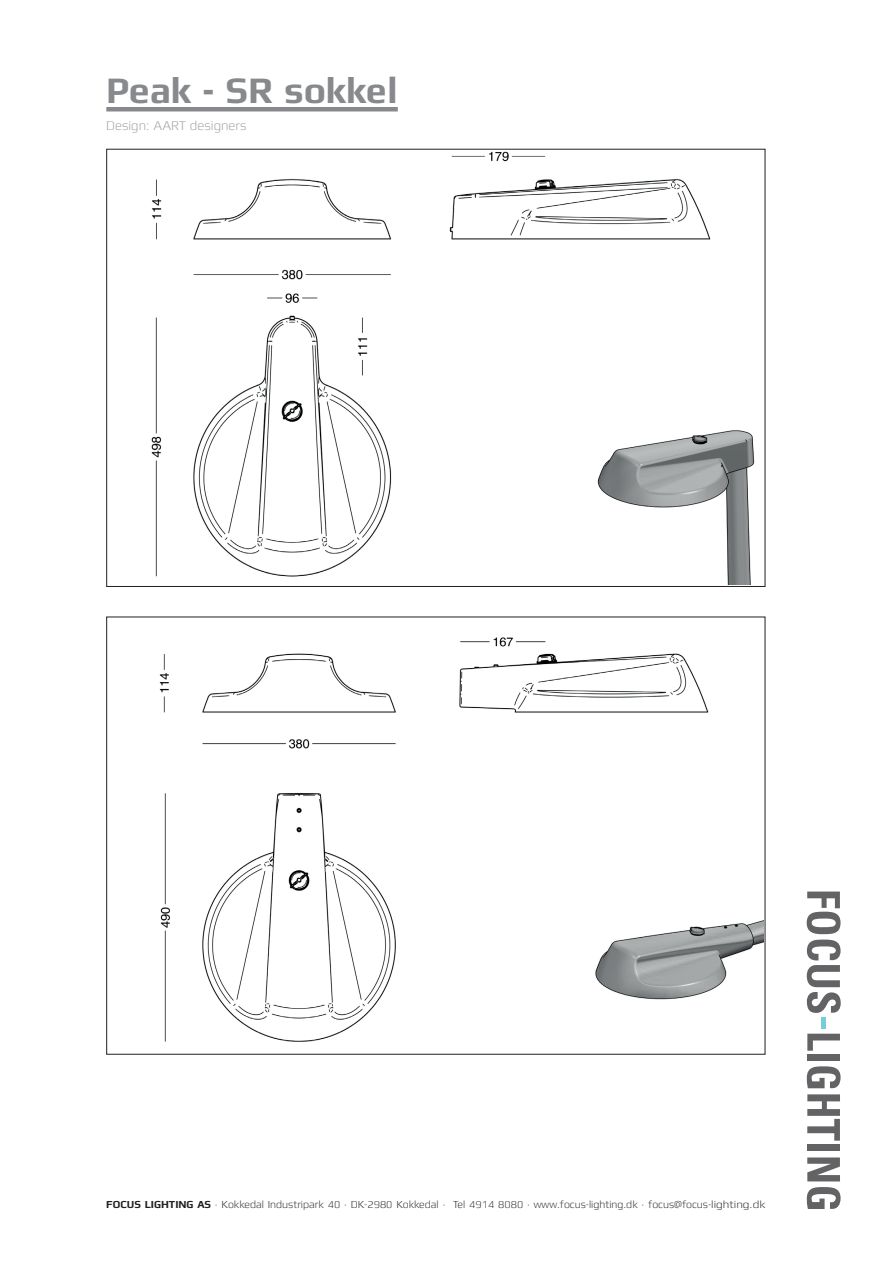
<style>
.page{position:relative;width:893px;height:1263px;background:#fff}
.page>*{position:absolute;margin:0;border:0;box-sizing:border-box;transform-origin:0 0}
.t1{font:700 37.5px "Mdd";color:#87898c}
.t2{font:300 13.5px "Mdd";color:#9d9fa2}
.t3{font:300 10.8px "Mdd";color:#231f20}
.s1{font-weight:700}
</style>
<div class="page">
<img style="left:151px;top:151px;width:586px;height:434px">
<img style="left:591px;top:426px;width:164px;height:158px">
<img style="left:159px;top:637px;width:550px;height:405px">
<img style="left:591px;top:912px;width:173px;height:101px">
<svg style="left:807px;top:891px;width:34px;height:122px"></svg>
<svg style="left:807px;top:1034px;width:33px;height:17px"></svg>
<div style="left:807px;top:1054px;width:33px;height:7px;background:#636366"></div>
<svg style="left:807px;top:1066px;width:33px;height:22px"></svg>
<svg style="left:807px;top:1094px;width:33px;height:47px"></svg>
<div style="left:807px;top:1144px;width:33px;height:7px;background:#636366"></div>
<svg style="left:807px;top:1157px;width:33px;height:24px"></svg>
<svg style="left:807px;top:1187px;width:33px;height:22px"></svg>
<div style="left:821px;top:1017px;width:5px;height:11px;background:#74cdd9"></div>
<hr style="left:106px;top:107px;width:292px;height:4px;background:#87898c">
<h1 class="t1" style="left:106px;top:70px;width:293px">Peak - SR sokkel</h1>
<p class="t2" style="left:106px;top:119px;width:142px">Design: AART designers</p>
<p class="t3" style="left:106px;top:1199px;width:661px"><span class="s1">FOCUS LIGHTING AS</span> · Kokkedal Industripark 40 · DK-2980 Kokkedal · Tel 4914 8080 · www.focus-lighting.dk · focus@focus-lighting.dk</p>
</div>
